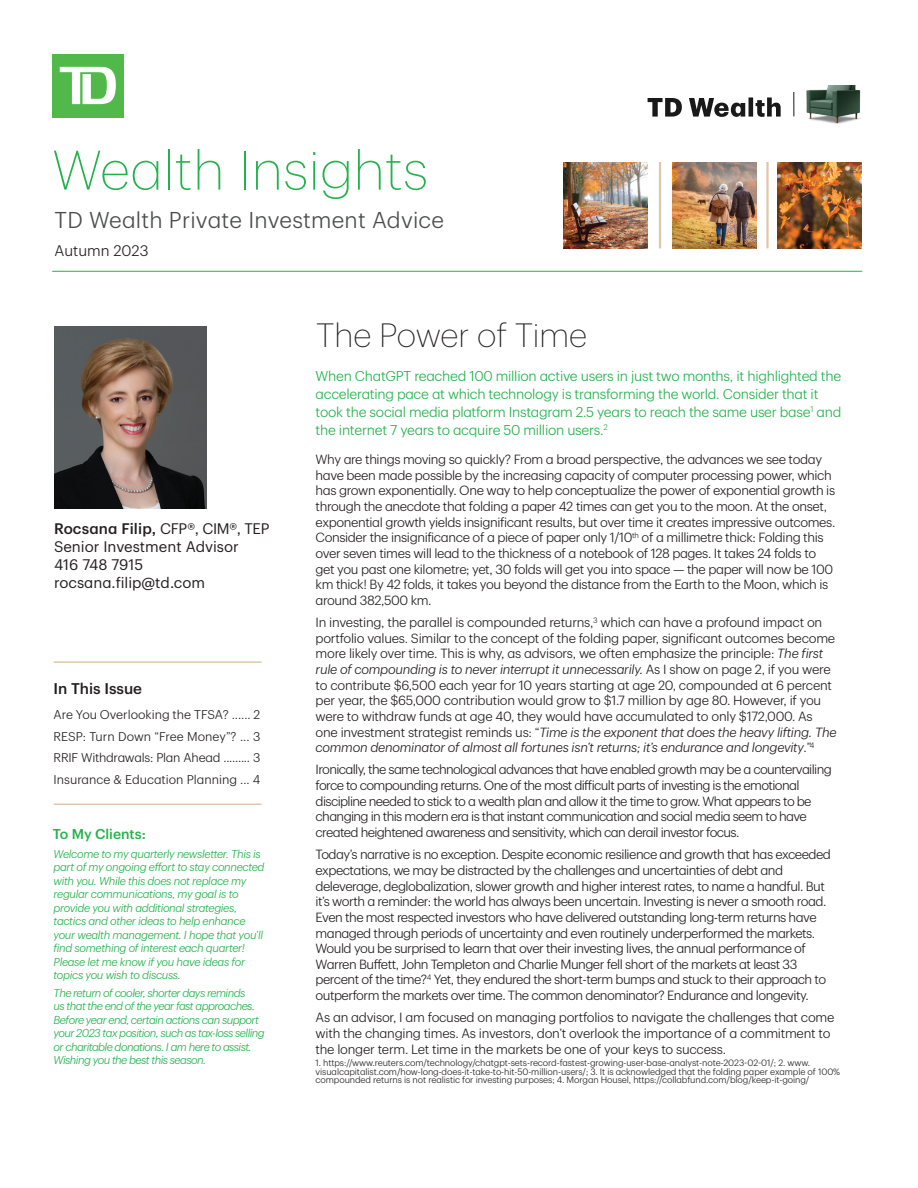
<style>
.page{position:relative;width:918px;height:1188px;background:#fff}
.page>*{position:absolute;margin:0;border:0;box-sizing:border-box;transform-origin:0 0}
.t1{font:200 54.45px "TD Graphik";letter-spacing:.01em;color:#23b24b}
.t2{font:200 33px "TD Graphik";color:#231f20}
.t3{font:300 22.5px "TD Graphik";letter-spacing:.01em;color:#4b4c4d}
.t4{font:500 15.15px "TD Graphik";color:#231f20}
.t5{font:15px/18px "TD Graphik";color:#231f20}
.t6{font:300 15px "TD Graphik";color:#231f20}
.t7{font:300 13.95px/18px "TD Graphik";letter-spacing:-.02em;color:#23b24b}
.t8{font:500 13.95px "TD Graphik";color:#23b24b}
.t9{font:300 13.05px/15.6px "TD Graphik";letter-spacing:-.035em;color:#231f20}
.t10{font:300 12.45px/21.5px "TD Graphik";color:#231f20;text-align:justify}
.t11{font:italic 300 11.25px/13.5px "TD Graphik";letter-spacing:-.03em;color:#23b24b}
.t12{font:italic 300 11.25px/13.5px "TD Graphik";letter-spacing:-.05em;color:#23b24b}
.t13{font:300 9px/8.4px "TD Graphik";letter-spacing:-.01em;color:#231f20}
.s1{font-weight:500}
.s2{font-style:inherit}
.s3{font-style:italic}
</style>
<div class="page">
<img style="left:54px;top:326px;width:152px;height:183px">
<hr style="left:54px;top:661px;width:208px;height:2px;background:#dfc8aa">
<hr style="left:54px;top:804px;width:208px;height:1px;background:#dfc8aa">
<hr style="left:52px;top:271px;width:810px;height:1px;background:#23b24b">
<svg style="left:648px;top:98px;width:133px;height:19px"></svg>
<svg style="left:793px;top:92px;width:1px;height:24px"></svg>
<img style="left:806px;top:85px;width:55px;height:39px">
<div style="left:52px;top:54px;width:72px;height:64px;background:#51b949"></div>
<svg style="left:60px;top:67px;width:56px;height:37px"></svg>
<hr style="left:659px;top:162px;width:2px;height:86px;background:#dfc8aa">
<hr style="left:766px;top:162px;width:3px;height:86px;background:#dfc8aa">
<img style="left:564px;top:162px;width:84px;height:86px">
<img style="left:672px;top:162px;width:85px;height:86px">
<img style="left:778px;top:162px;width:84px;height:86px">
<p class="t1" style="left:52px;top:131px;width:377px">Wealth Insights</p>
<p class="t3" style="left:55px;top:203px;width:391px">TD Wealth Private Investment Advice</p>
<p class="t6" style="left:55px;top:239px;width:95px">Autumn 2023</p>
<p class="t5" style="left:54px;top:519px;width:217px"><span class="s1">Rocsana Filip,</span> CFP®, CIM®, TEP<br>Senior Investment Advisor<br><span class="s2">416 748 7915 </span>rocsana.filip@td.com</p>
<p class="t4" style="left:54px;top:677px;width:90px">In This Issue</p>
<p class="t10" style="left:54px;top:703px;width:208px">Are You Overlooking the TFSA? ...... 2<br>RESP: Turn Down “Free Money”? ... 3<br>RRIF Withdrawals: Plan Ahead ......... 3<br>Insurance &amp; Education Planning ... 4</p>
<p class="t8" style="left:53px;top:823px;width:95px">To My Clients:</p>
<p class="t11" style="left:54px;top:846px;width:212px">Welcome to my quarterly newsletter. This is part of my ongoing effort to stay connected with you. While this does not replace my regular communications, my goal is to provide you with additional strategies, tactics and other ideas to help enhance your wealth management. I hope that you’ll find something of interest each quarter!<br>Please let me know if you have ideas for topics you wish to discuss.</p>
<p class="t12" style="left:54px;top:985px;width:213px">The return of cooler, shorter days reminds<br>us that the end of the year fast approaches.<br>Before year end, certain actions can support your 2023 tax position, such as tax-loss selling or charitable donations. I am here to assist.<br>Wishing you the best this season.</p>
<p class="t2" style="left:316px;top:311px;width:273px">The Power of Time</p>
<p class="t7" style="left:316px;top:366px;width:527px">When ChatGPT reached 100 million active users in just two months, it highlighted the accelerating pace at which technology is transforming the world. Consider that it took the social media platform Instagram 2.5 years to reach the same user base<sup>1</sup> and the internet 7 years to acquire 50 million users.<sup>2</sup></p>
<p class="t9" style="left:316px;top:450px;width:521px">Why are things moving so quickly? From a broad perspective, the advances we see today have been made possible by the increasing capacity of computer processing power, which has grown exponentially. One way to help conceptualize the power of exponential growth is through the anecdote that folding a paper 42 times can get you to the moon. At the onset, exponential growth yields insignificant results, but over time it creates impressive outcomes.<br>Consider the insignificance of a piece of paper only 1/10<sup>th</sup> of a millimetre thick: Folding this over seven times will lead to the thickness of a notebook of 128 pages. It takes 24 folds to get you past one kilometre; yet, 30 folds will get you into space — the paper will now be 100 km thick! By 42 folds, it takes you beyond the distance from the Earth to the Moon, which is around 382,500 km.</p>
<p class="t9" style="left:316px;top:613px;width:523px">In investing, the parallel is compounded returns,<sup>3</sup> which can have a profound impact on portfolio values. Similar to the concept of the folding paper, significant outcomes become more likely over time. This is why, as advisors, we often emphasize the principle: <span class="s3">The first rule of compounding is to never interrupt it unnecessarily.</span> As I show on page 2, if you were to contribute $6,500 each year for 10 years starting at age 20, compounded at 6 percent per year, the $65,000 contribution would grow to $1.7 million by age 80. However, if you were to withdraw funds at age 40, they would have accumulated to only $172,000. As one investment strategist reminds us: “<span class="s3">Time is the exponent that does the heavy lifting. The common denominator of almost all fortunes isn’t returns; it’s endurance and longevity</span>.”<sup>4</sup></p>
<p class="t9" style="left:316px;top:761px;width:518px">Ironically, the same technological advances that have enabled growth may be a countervailing force to compounding returns. One of the most difficult parts of investing is the emotional discipline needed to stick to a wealth plan and allow it the time to grow. What appears to be changing in this modern era is that instant communication and social media seem to have created heightened awareness and sensitivity, which can derail investor focus.</p>
<p class="t9" style="left:316px;top:846px;width:517px">Today’s narrative is no exception. Despite economic resilience and growth that has exceeded expectations, we may be distracted by the challenges and uncertainties of debt and deleverage, deglobalization, slower growth and higher interest rates, to name a handful. But it’s worth a reminder: the world has always been uncertain. Investing is never a smooth road.<br>Even the most respected investors who have delivered outstanding long-term returns have managed through periods of uncertainty and even routinely underperformed the markets.<br>Would you be surprised to learn that over their investing lives, the annual performance of Warren Buffett, John Templeton and Charlie Munger fell short of the markets at least 33 percent of the time?<sup>4</sup> Yet, they endured the short-term bumps and stuck to their approach to outperform the markets over time. The common denominator? Endurance and longevity.</p>
<p class="t9" style="left:316px;top:1009px;width:520px">As an advisor, I am focused on managing portfolios to navigate the challenges that come with the changing times. As investors, don’t overlook the importance of a commitment to the longer term. Let time in the markets be one of your keys to success.</p>
<p class="t13" style="left:316px;top:1058px;width:526px">1. https://www.reuters.com/technology/chatgpt-sets-record-fastest-growing-user-base-analyst-note-2023-02-01/; 2. www. visualcapitalist.com/how-long-does-it-take-to-hit-50-million-users/; 3. It is acknowledged that the folding paper example of 100% compounded returns is not realistic for investing purposes; 4. Morgan Housel, https://collabfund.com/blog/keep-it-going/</p>
</div>
